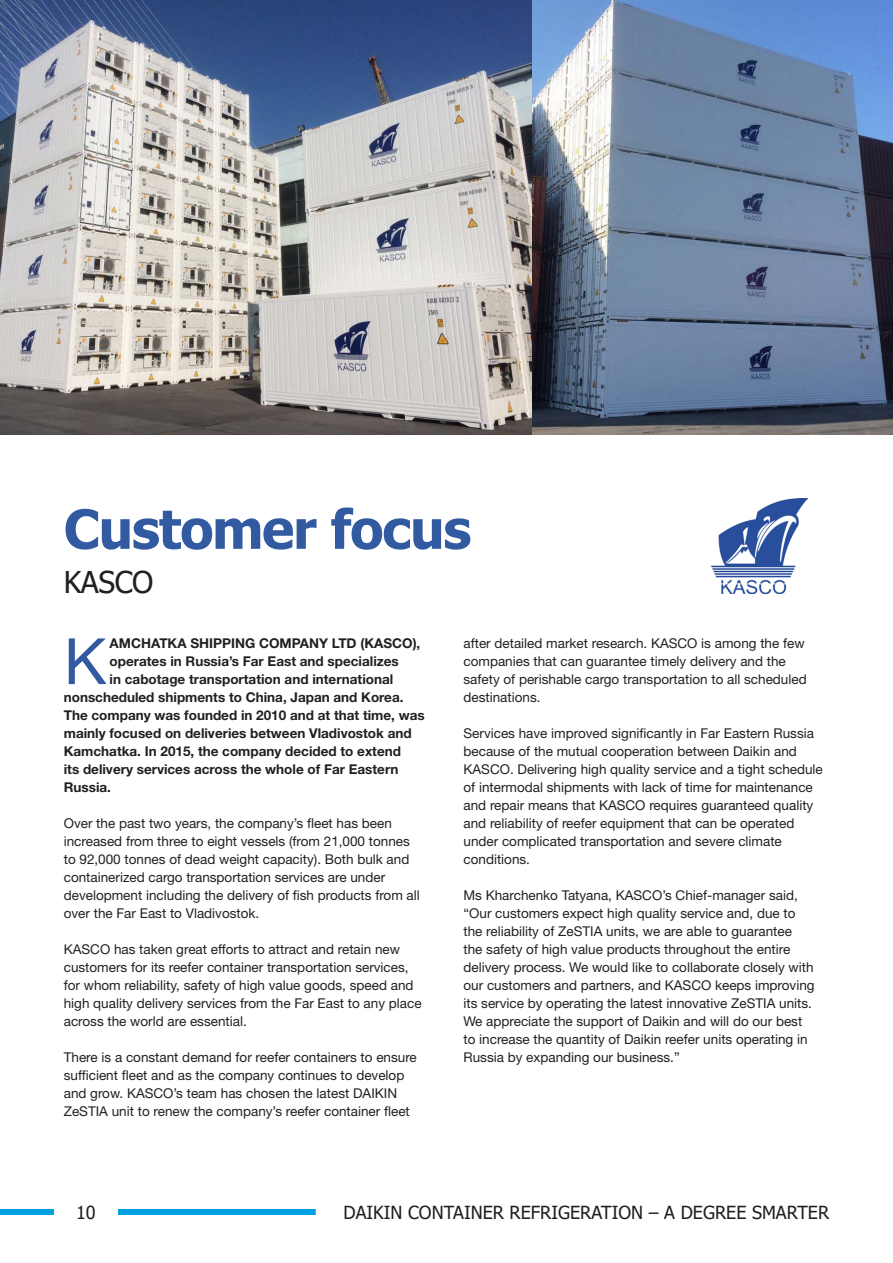
<style>
.page{position:relative;width:893px;height:1263px;background:#fff}
.page>*{position:absolute;margin:0;border:0;box-sizing:border-box;transform-origin:0 0}
.body_drop_cap{font:63.9px "Helvetica Neue LT Std";color:#325aa0}
.Non_base_grid_aligne{font:700 54px "Tahoma";letter-spacing:-.02em;color:#325aa0}
.headline_small{font:30px "Tahoma";letter-spacing:-.015em;color:#231f20}
.t1{font:18px "Tahoma";color:#231f20}
.body{font:13.5px/18px "Helvetica Neue LT Std";color:#231f20}
.body_drop_cap-2{font:700 13.5px "Helvetica Neue LT Std";color:#231f20}
</style>
<div class="page">
<div style="left:0;top:1209px;width:316px;height:6px;background:#00a0e0"></div>
<div style="left:54px;top:1205px;width:64px;height:41px;background:#fff"></div>
<img style="left:712px;top:499px;width:95px;height:94px">
<img style="left:0;top:0;width:893px;height:434px">
<p class="Non_base_grid_aligne" style="left:64px;top:491px;width:409px">Customer focus</p>
<p class="headline_small" style="left:64px;top:562px;width:91px">KASCO</p>
<p class="body_drop_cap" style="left:64px;top:623px;width:44px">K</p>
<p class="body_drop_cap-2" style="left:110px;top:635px;width:312px">AMCHATKA SHIPPING COMPANY LTD (KASCO),</p>
<p class="body_drop_cap-2" style="left:110px;top:653px;width:291px">operates in Russia’s Far East and specializes</p>
<p class="body_drop_cap-2" style="left:110px;top:671px;width:285px">in cabotage transportation and international</p>
<p class="body_drop_cap-2" style="left:64px;top:689px;width:341px">nonscheduled shipments to China, Japan and Korea.</p>
<p class="body_drop_cap-2" style="left:64px;top:707px;width:362px">The company was founded in 2010 and at that time, was</p>
<p class="body_drop_cap-2" style="left:64px;top:725px;width:349px">mainly focused on deliveries between Vladivostok and</p>
<p class="body_drop_cap-2" style="left:64px;top:743px;width:339px">Kamchatka. In 2015, the company decided to extend</p>
<p class="body_drop_cap-2" style="left:64px;top:761px;width:336px">its delivery services across the whole of Far Eastern</p>
<p class="body_drop_cap-2" style="left:64px;top:779px;width:49px">Russia.</p>
<p class="body" style="left:64px;top:814px;width:358px">Over the past two years, the company’s fleet has been increased from three to eight vessels (from 21,000 tonnes to 92,000 tonnes of dead weight capacity). Both bulk and containerized cargo transportation services are under development including the delivery of fish products from all over the Far East to Vladivostok.</p>
<p class="body" style="left:64px;top:940px;width:359px">KASCO has taken great efforts to attract and retain new customers for its reefer container transportation services, for whom reliability, safety of high value goods, speed and high quality delivery services from the Far East to any place across the world are essential.</p>
<p class="body" style="left:64px;top:1048px;width:355px">There is a constant demand for reefer containers to ensure sufficient fleet and as the company continues to develop and grow. KASCO’s team has chosen the latest DAIKIN ZeSTIA unit to renew the company’s reefer container fleet</p>
<p class="body" style="left:463px;top:634px;width:345px">after detailed market research. KASCO is among the few companies that can guarantee timely delivery and the safety of perishable cargo transportation to all scheduled destinations.</p>
<p class="body" style="left:463px;top:724px;width:361px">Services have improved significantly in Far Eastern Russia because of the mutual cooperation between Daikin and KASCO. Delivering high quality service and a tight schedule of intermodal shipments with lack of time for maintenance and repair means that KASCO requires guaranteed quality and reliability of reefer equipment that can be operated under complicated transportation and severe climate conditions.</p>
<p class="body" style="left:463px;top:886px;width:353px">Ms Kharchenko Tatyana, KASCO’s Chief-manager said, “Our customers expect high quality service and, due to the reliability of ZeSTIA units, we are able to guarantee<br>the safety of high value products throughout the entire delivery process. We would like to collaborate closely with our customers and partners, and KASCO keeps improving its service by operating the latest innovative ZeSTIA units.<br>We appreciate the support of Daikin and will do our best to increase the quantity of Daikin reefer units operating in Russia by expanding our business.”</p>
<h3 class="t1" style="left:76px;top:1200px;width:21px">10</h3>
<h3 class="t1" style="left:343px;top:1200px;width:487px">DAIKIN CONTAINER REFRIGERATION – A DEGREE SMARTER</h3>
</div>
